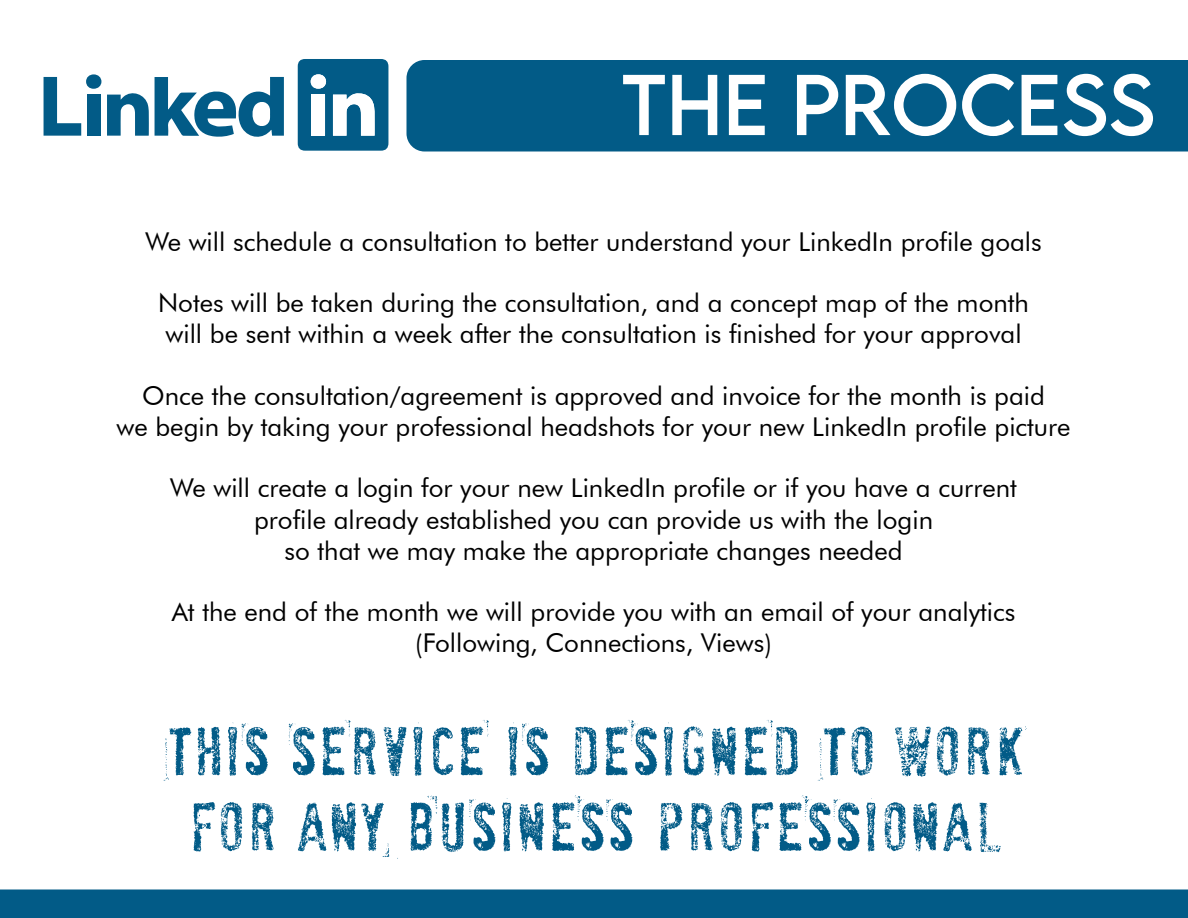
<style>
.page{position:relative;width:1188px;height:918px;background:#fff}
.page>*{position:absolute;margin:0;border:0;box-sizing:border-box;transform-origin:0 0}
.t1{font:76.5px "LEMONMILK";color:#fff}
.t2{font:63px/75.6px "Socia L Anima L";color:#025b87;text-align:center}
.t3{font:25.95px/31.2px "Futura BT";color:#000;text-align:center}
</style>
<div class="page">
<div style="left:407px;top:60px;width:781px;height:92px;background:#025b87"></div>
<div style="left:0;top:890px;width:1188px;height:28px;background:#025b87"></div>
<svg style="left:155px;top:77px;width:129px;height:60px"></svg>
<svg style="left:107px;top:93px;width:42px;height:43px"></svg>
<svg style="left:44px;top:77px;width:37px;height:59px"></svg>
<div style="left:87px;top:95px;width:13px;height:41px;background:#025b87"></div>
<div style="left:86px;top:74px;width:15px;height:15px;background:#025b87;border-radius:50%"></div>
<svg style="left:298px;top:59px;width:90px;height:92px"></svg>
<div style="left:312px;top:95px;width:13px;height:41px;background:#fff"></div>
<div style="left:311px;top:74px;width:15px;height:15px;background:#fff;border-radius:50%"></div>
<h1 class="t1" style="left:621px;top:55px;width:536px">THE PROCESS</h1>
<p class="t3" style="left:145px;top:226px;width:898px">We will schedule a consultation to better understand your LinkedIn profile goals</p>
<p class="t3" style="left:158px;top:287px;width:872px;text-align:left">Notes will be taken during the consultation, and a concept map of the month will be sent within a week after the consultation is finished for your approval</p>
<p class="t3" style="left:117px;top:380px;width:956px">Once the consultation/agreement is approved and invoice for the month is paid<br>we begin by taking your professional headshots for your new LinkedIn profile picture</p>
<p class="t3" style="left:170px;top:472px;width:848px">We will create a login for your new LinkedIn profile or if you have a current profile already established you can provide us with the login<br>so that we may make the appropriate changes needed</p>
<p class="t3" style="left:172px;top:596px;width:845px">At the end of the month we will provide you with an email of your analytics (Following, Connections, Views)</p>
<h2 class="t2" style="left:165px;top:714px;width:860px">THIS SERVICE IS DESIGNED TO WORK<br>FOR ANY BUSINESS PROFESSIONAL</h2>
</div>
